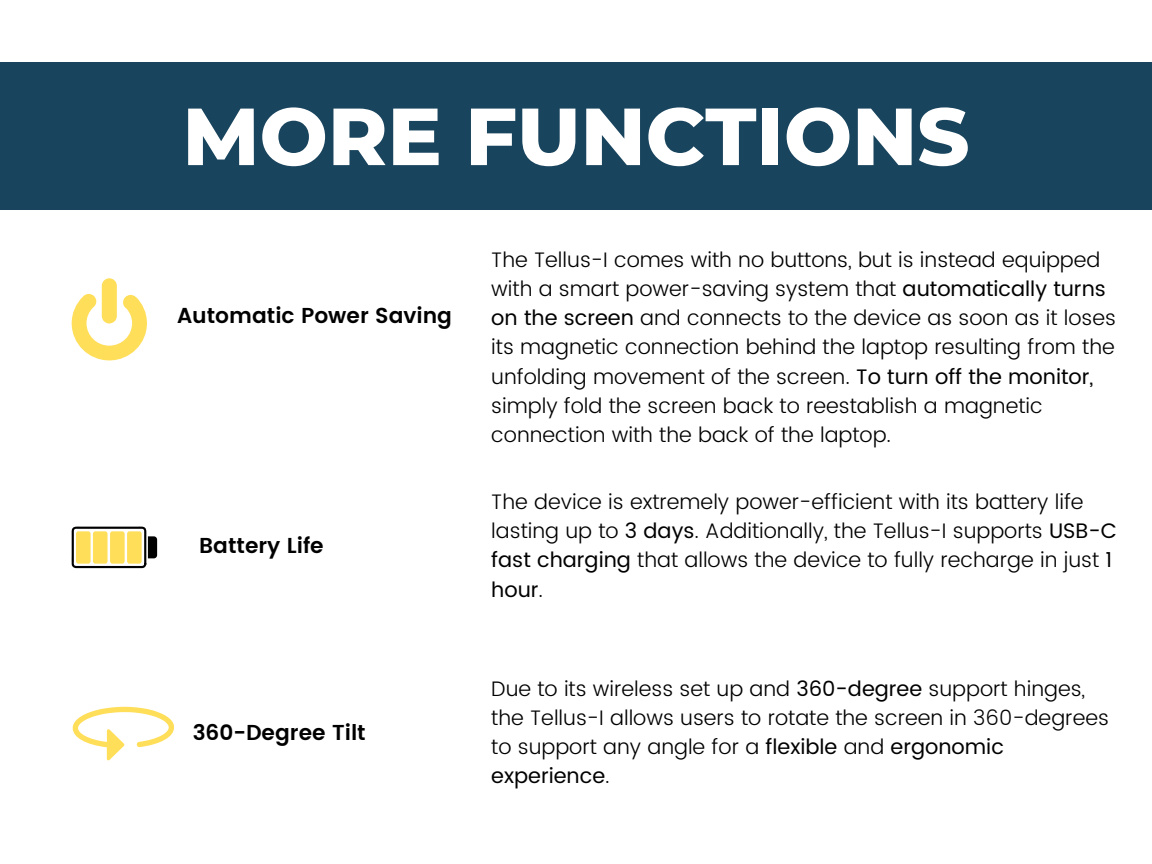
<style>
.page{position:relative;width:1152px;height:864px;background:#fff}
.page>*{position:absolute;margin:0;border:0;box-sizing:border-box;transform-origin:0 0}
.t1{font:800 80.7px "Montserrat";color:#fff}
.t2{font:600 21.6px "Poppins";color:#000}
.t3{font:300 21px/29.2px "Poppins";color:#000}
.s1{font-weight:400}
</style>
<div class="page">
<div style="left:0;top:63px;width:1152px;height:147px;background:#18445d"></div>
<svg style="left:72px;top:527px;width:85px;height:41px"></svg>
<div style="left:76px;top:531px;width:15px;height:33px;background:#ffde59;border-radius:2px"></div>
<div style="left:93px;top:531px;width:15px;height:33px;background:#ffde59;border-radius:2px"></div>
<div style="left:110px;top:531px;width:15px;height:33px;background:#ffde59;border-radius:2px"></div>
<div style="left:127px;top:531px;width:15px;height:33px;background:#ffde59;border-radius:2px"></div>
<svg style="left:72px;top:278px;width:75px;height:82px"></svg>
<svg style="left:73px;top:707px;width:101px;height:54px"></svg>
<p class="t1" style="left:183px;top:87px;width:788px">MORE FUNCTIONS</p>
<p class="t2" style="left:177px;top:303px;width:277px">Automatic Power Saving</p>
<p class="t2" style="left:199px;top:533px;width:126px">Battery Life</p>
<p class="t2" style="left:193px;top:720px;width:175px">360-Degree Tilt</p>
<p class="t3" style="left:491px;top:245px;width:626px">The Tellus-I comes with no buttons, but is instead equipped with a smart power-saving system that <span class="s1">automatically turns on the screen</span> and connects to the device as soon as it loses its magnetic connection behind the laptop resulting from the unfolding movement of the screen. <span class="s1">To turn off the monitor, </span>simply fold the screen back to reestablish a magnetic connection with the back of the laptop.</p>
<p class="t3" style="left:491px;top:487px;width:627px">The device is extremely power-efficient with its battery life lasting up to <span class="s1">3 days</span>. Additionally, the Tellus-I supports <span class="s1">USB-C fast charging</span> that allows the device to fully recharge in just <span class="s1">1 hour</span>.</p>
<p class="t3" style="left:491px;top:674px;width:619px">Due to its wireless set up and <span class="s1">360-degree</span> support hinges, the Tellus-I allows users to rotate the screen in 360-degrees to support any angle for a <span class="s1">flexible</span> and <span class="s1">ergonomic experience</span>.</p>
</div>
